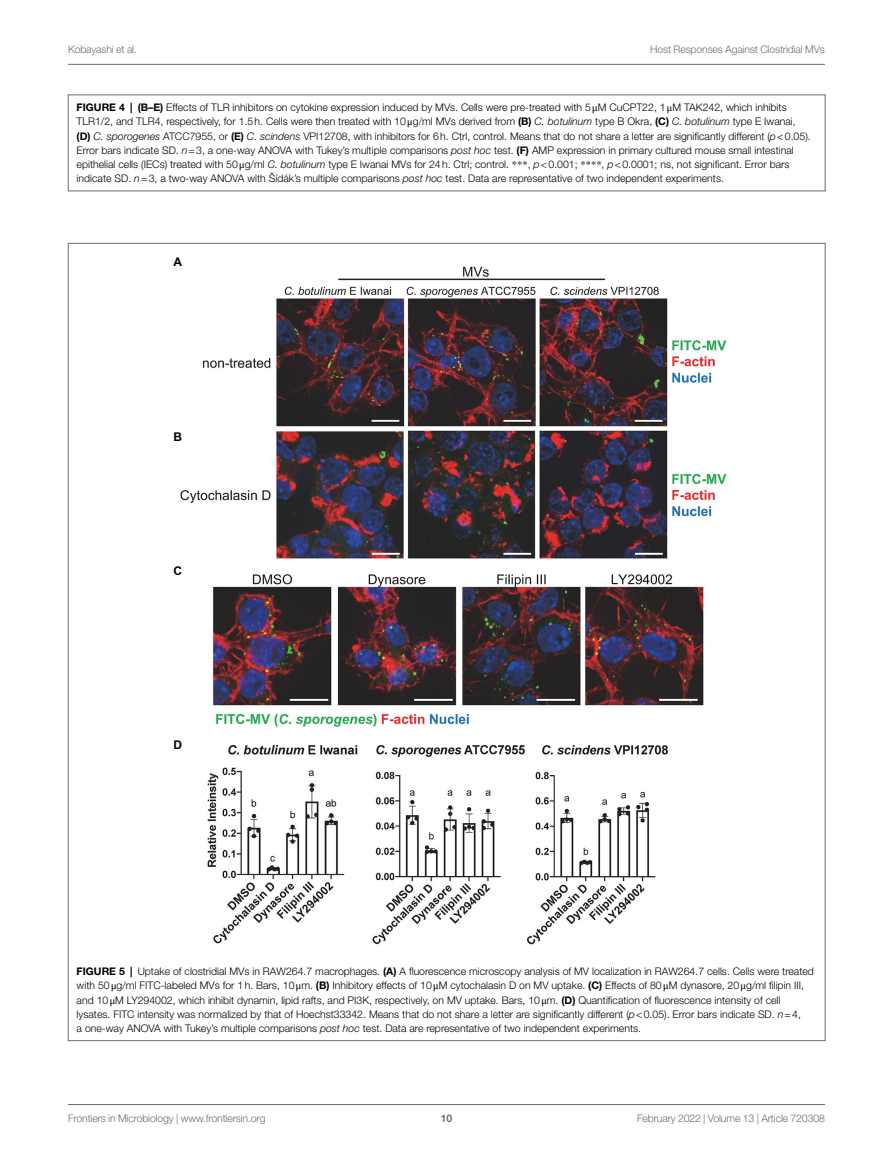
<style>
.page{position:relative;width:893px;height:1170px;background:#fff}
.page>*{position:absolute;margin:0;border:0;box-sizing:border-box;transform-origin:0 0}
.t1{font:700 12px "Arial";color:#000}
.FIG_LEG{font:300 10.5px/14.2px "Helvetica Neue LT Std";color:#000}
.t2{font:300 10.5px "Helvetica Neue LT Std";letter-spacing:-.015em;color:#6d6e71}
.t3{font:700 10.5px "Helvetica Neue LT Std";color:#6d6e71}
.s1{font-weight:700}
.s2{font-family:"STIX General";font-weight:400}
.s3{font-style:italic}
</style>
<div class="page">
<hr style="left:68px;top:64px;width:757px;height:1px;background:#6d6e71">
<hr style="left:68px;top:1104px;width:757px;height:1px;background:#6d6e71">
<img style="left:180px;top:266px;width:547px;height:679px">
<p class="t2" style="left:68px;top:42px;width:70px">Kobayashi et al.</p>
<p class="t2" style="left:650px;top:42px;width:176px">Host Responses Against Clostridial MVs</p>
<p class="FIG_LEG" style="left:77px;top:100px;width:736px"><span class="s1">FIGURE 4 | (B–E)</span> Effects of TLR inhibitors on cytokine expression induced by MVs. Cells were pre-treated with 5<span class="s2">μ</span>M CuCPT22, 1<span class="s2">μ</span>M TAK242, which inhibits TLR1/2, and TLR4, respectively, for 1.5h. Cells were then treated with 10<span class="s2">μ</span>g/ml MVs derived from <span class="s1">(B)</span> <span class="s3">C. botulinum</span> type B Okra, <span class="s1">(C)</span> <span class="s3">C. botulinum</span> type E Iwanai, <span class="s1">(D)</span> <span class="s3">C. sporogenes</span> ATCC7955, or <span class="s1">(E)</span> <span class="s3">C. scindens</span> VPI12708, with inhibitors for 6h. Ctrl, control. Means that do not share a letter are significantly different (<span class="s3">p</span>&lt;0.05).<br>Error bars indicate SD. <span class="s3">n</span>=3, a one-way ANOVA with Tukey’s multiple comparisons <span class="s3">post hoc</span> test. <span class="s1">(F)</span> AMP expression in primary cultured mouse small intestinal epithelial cells (IECs) treated with 50<span class="s2">μ</span>g/ml <span class="s3">C. botulinum</span> type E Iwanai MVs for 24h. Ctrl; control. <span class="s2">***</span>, <span class="s3">p</span>&lt;0.001; <span class="s2">****</span>, <span class="s3">p</span>&lt;0.0001; ns, not significant. Error bars indicate SD. <span class="s3">n</span>=3, a two-way ANOVA with Šídák’s multiple comparisons <span class="s3">post hoc</span> test. Data are representative of two independent experiments.</p>
<p class="t1" style="left:174px;top:254px;width:10px">A</p>
<p class="t1" style="left:174px;top:428px;width:10px">B</p>
<p class="t1" style="left:174px;top:562px;width:10px">C</p>
<p class="t1" style="left:174px;top:736px;width:10px">D</p>
<p class="FIG_LEG" style="left:77px;top:964px;width:739px"><span class="s1">FIGURE 5 |</span> Uptake of clostridial MVs in RAW264.7 macrophages. <span class="s1">(A)</span> A fluorescence microscopy analysis of MV localization in RAW264.7 cells. Cells were treated with 50<span class="s2">μ</span>g/ml FITC-labeled MVs for 1h. Bars, 10<span class="s2">μ</span>m. <span class="s1">(B)</span> Inhibitory effects of 10<span class="s2">μ</span>M cytochalasin D on MV uptake. <span class="s1">(C)</span> Effects of 80<span class="s2">μ</span>M dynasore, 20<span class="s2">μ</span>g/ml filipin III, and 10<span class="s2">μ</span>M LY294002, which inhibit dynamin, lipid rafts, and PI3K, respectively, on MV uptake. Bars, 10<span class="s2">μ</span>m. <span class="s1">(D)</span> Quantification of fluorescence intensity of cell lysates. FITC intensity was normalized by that of Hoechst33342. Means that do not share a letter are significantly different (<span class="s3">p</span>&lt;0.05). Error bars indicate SD. <span class="s3">n</span>=4,<br>a one-way ANOVA with Tukey’s multiple comparisons <span class="s3">post hoc</span> test. Data are representative of two independent experiments.</p>
<p class="t2" style="left:68px;top:1111px;width:199px">Frontiers in Microbiology | www.frontiersin.org</p>
<p class="t3" style="left:441px;top:1111px;width:13px">10</p>
<p class="t2" style="left:637px;top:1111px;width:189px">February 2022 | Volume 13 | Article 720308</p>
</div>
